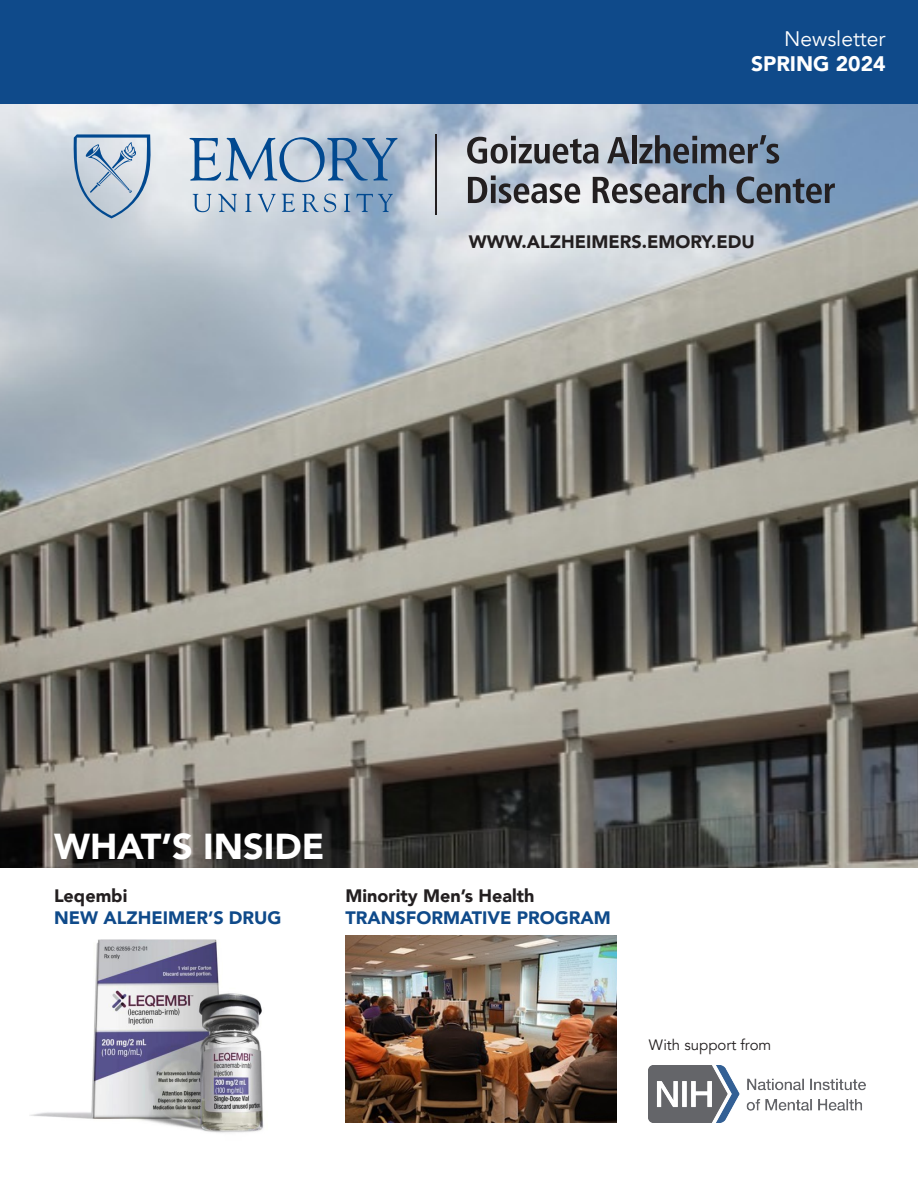
<style>
.page{position:relative;width:918px;height:1188px;background:#fff}
.page>*{position:absolute;margin:0;border:0;box-sizing:border-box;transform-origin:0 0}
.t1{font:900 36px "Avenir";color:#fff}
.t2{font:21px "Avenir";color:#fff}
.t3{font:900 21px "Avenir";color:#fff}
.t4{font:900 18px "Avenir";color:#231f20}
.t5{font:900 18px "Avenir";color:#0f4a8a}
.t6{font:15px "Avenir";color:#231f20}
</style>
<div class="page">
<img style="left:0;top:104px;width:918px;height:764px">
<svg style="left:467px;top:136px;width:132px;height:28px;background:#8f9196"></svg>
<svg style="left:607px;top:137px;width:23px;height:26px"></svg>
<hr style="left:632px;top:135px;width:4px;height:28px;background:#231f20">
<svg style="left:639px;top:135px;width:140px;height:29px;background:#687688"></svg>
<svg style="left:468px;top:176px;width:112px;height:27px;background:#8b8d93"></svg>
<svg style="left:593px;top:175px;width:131px;height:28px;background:#828790"></svg>
<svg style="left:737px;top:176px;width:98px;height:27px;background:#5e6e82"></svg>
<hr style="left:436px;top:135px;width:1px;height:80px;background:#231f20">
<svg style="left:193px;top:194px;width:18px;height:18px"></svg>
<svg style="left:218px;top:194px;width:19px;height:18px"></svg>
<svg style="left:245px;top:194px;width:7px;height:18px"></svg>
<svg style="left:258px;top:194px;width:18px;height:19px"></svg>
<svg style="left:302px;top:193px;width:34px;height:19px"></svg>
<svg style="left:344px;top:194px;width:6px;height:18px"></svg>
<svg style="left:356px;top:194px;width:37px;height:18px"></svg>
<svg style="left:282px;top:194px;width:13px;height:18px"></svg>
<svg style="left:190px;top:137px;width:208px;height:45px;background:#91acc7"></svg>
<svg style="left:72px;top:134px;width:80px;height:84px;background:#aec0d1"></svg>
<div style="left:0;top:0;width:918px;height:104px;background:#0f4a8a"></div>
<img style="left:30px;top:939px;width:234px;height:194px">
<img style="left:649px;top:1066px;width:216px;height:57px">
<img style="left:346px;top:936px;width:270px;height:187px">
<p class="t2" style="left:784px;top:27px;width:103px">Newsletter</p>
<p class="t3" style="left:751px;top:46px;width:136px">SPRING 2024</p>
<p class="t4" style="left:469px;top:226px;width:287px">WWW.ALZHEIMERS.EMORY.EDU</p>
<h1 class="t1" style="left:54px;top:816px;width:272px">WHAT’S INSIDE</h1>
<p class="t4" style="left:54px;top:880px;width:75px">Leqembi</p>
<p class="t5" style="left:54px;top:902px;width:229px">NEW ALZHEIMER’S DRUG</p>
<p class="t4" style="left:346px;top:880px;width:190px">Minority Men’s Health</p>
<p class="t5" style="left:346px;top:902px;width:267px">TRANSFORMATIVE PROGRAM</p>
<p class="t6" style="left:649px;top:1036px;width:124px">With support from</p>
</div>
